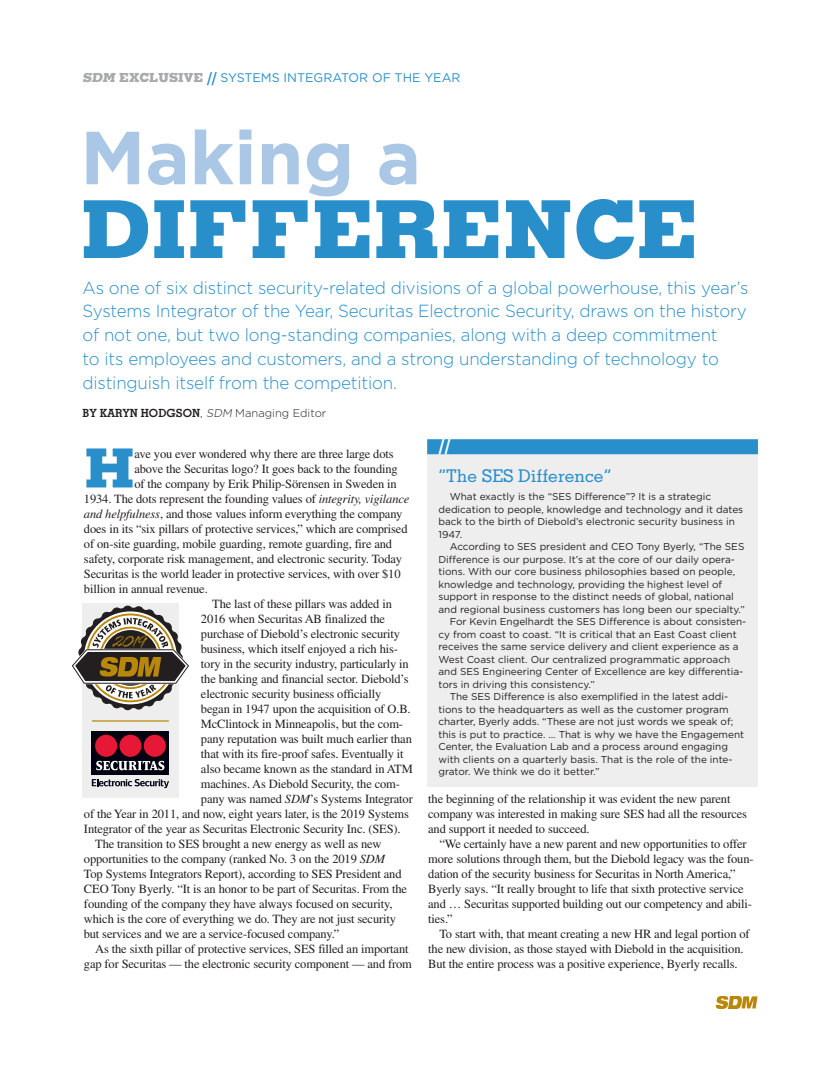
<style>
.page{position:relative;width:840px;height:1065px;background:#fff}
.page>*{position:absolute;margin:0;border:0;box-sizing:border-box;transform-origin:0 0}
.t1{font:800 80px "Memphis";color:#288fca}
.t2{font:700 75px "Gotham";color:#aac7e6}
.t3{font:800 54px "Memphis";color:#288fca}
.t4{font:800 21.25px "Memphis";color:#fff}
.t5{font:300 17.5px/23.8px "Gotham";letter-spacing:-.01em;color:#288fca}
.t6{font:500 17.5px "Memphis";color:#288fca}
.t7{font:15.88px "Water Brush ROB";color:#ba8808}
.t8{font:12.5px/15px "Times";letter-spacing:-.01em;color:#231f20}
.t9{font:12.5px "Gotham";color:#288fca}
.t10{font:300 11.25px "Gotham";color:#231f20}
.t11{font:10px/12.5px "Gotham";color:#231f20}
.s1{font-family:"Memphis";font-weight:800;color:#a8a9ad}
.s2{font-family:"Memphis";font-weight:700;font-size:17.5px}
.s3{font-family:"Memphis";font-weight:700}
.s4{font-style:italic}
</style>
<div class="page">
<svg style="left:716px;top:996px;width:42px;height:12px"></svg>
<div style="left:82px;top:604px;width:97px;height:194px;background:#eeeeef"></div>
<svg style="left:72px;top:606px;width:117px;height:104px"></svg>
<div style="left:92px;top:731px;width:77px;height:44px;background:#010111"></div>
<div style="left:95px;top:735px;width:22px;height:22px;background:#e51836;border-radius:50%"></div>
<div style="left:144px;top:735px;width:22px;height:22px;background:#e51836;border-radius:50%"></div>
<div style="left:119px;top:735px;width:23px;height:22px;background:#e51836;border-radius:50%"></div>
<svg style="left:96px;top:761px;width:68px;height:9px"></svg>
<svg style="left:92px;top:779px;width:77px;height:9px"></svg>
<hr style="left:92px;top:720px;width:77px;height:2px;background:#ba8808">
<div style="left:427px;top:439px;width:331px;height:347px;background:#eeeeef"></div>
<div style="left:427px;top:439px;width:331px;height:15px;background:#288fca"></div>
<p class="t9" style="left:82px;top:71px;width:380px"><span class="s1">SDM EXCLUSIVE</span> <span class="s2">//</span> SYSTEMS INTEGRATOR OF THE YEAR</p>
<h2 class="t2" style="left:80px;top:114px;width:342px">Making a</h2>
<h1 class="t1" style="left:80px;top:178px;width:619px">DIFFERENCE</h1>
<p class="t5" style="left:82px;top:275px;width:668px">As one of six distinct security-related divisions of a global powerhouse, this year’s Systems Integrator of the Year, Securitas Electronic Security, draws on the history of not one, but two long-standing companies, along with a deep commitment<br>to its employees and customers, and a strong understanding of technology to distinguish itself from the competition.</p>
<p class="t10" style="left:82px;top:406px;width:245px"><span class="s3">BY KARYN HODGSON</span>, <span class="s4">SDM</span> Managing Editor</p>
<h3 class="t3" style="left:84px;top:433px;width:53px">H</h3>
<p class="t8" style="left:134px;top:446px;width:261px">ave you ever wondered why there are three large dots</p>
<p class="t8" style="left:134px;top:461px;width:265px">above the Securitas logo? It goes back to the founding</p>
<p class="t8" style="left:134px;top:476px;width:264px">of the company by Erik Philip-Sörensen in Sweden in</p>
<p class="t8" style="left:84px;top:491px;width:327px">1934. The dots represent the founding values of <span class="s4">integrity, vigilance</span></p>
<p class="t8" style="left:84px;top:506px;width:320px"><span class="s4">and helpfulness</span>, and those values inform everything the company</p>
<p class="t8" style="left:84px;top:521px;width:325px">does in its “six pillars of protective services,” which are comprised</p>
<p class="t8" style="left:84px;top:536px;width:310px">of on-site guarding, mobile guarding, remote guarding, fire and</p>
<p class="t8" style="left:84px;top:551px;width:320px">safety, corporate risk management, and electronic security. Today</p>
<p class="t8" style="left:84px;top:566px;width:318px">Securitas is the world leader in protective services, with over $10</p>
<p class="t8" style="left:84px;top:581px;width:125px">billion in annual revenue.</p>
<p class="t8" style="left:212px;top:596px;width:181px">The last of these pillars was added in</p>
<p class="t8" style="left:201px;top:611px;width:186px">2016 when Securitas AB finalized the</p>
<p class="t8" style="left:201px;top:626px;width:201px">purchase of Diebold’s electronic security</p>
<p class="t8" style="left:201px;top:641px;width:199px">business, which itself enjoyed a rich his-</p>
<p class="t8" style="left:201px;top:656px;width:209px">tory in the security industry, particularly in</p>
<p class="t8" style="left:201px;top:671px;width:209px">the banking and financial sector. Diebold’s</p>
<p class="t8" style="left:201px;top:686px;width:182px">electronic security business officially</p>
<p class="t8" style="left:201px;top:701px;width:211px">began in 1947 upon the acquisition of O.B.</p>
<p class="t8" style="left:201px;top:716px;width:204px">McClintock in Minneapolis, but the com-</p>
<p class="t8" style="left:201px;top:731px;width:212px">pany reputation was built much earlier than</p>
<p class="t8" style="left:201px;top:746px;width:204px">that with its fire-proof safes. Eventually it</p>
<p class="t8" style="left:201px;top:761px;width:214px">also became known as the standard in ATM</p>
<p class="t8" style="left:201px;top:776px;width:201px">machines. As Diebold Security, the com-</p>
<p class="t8" style="left:201px;top:791px;width:213px">pany was named <span class="s4">SDM</span>’s Systems Integrator</p>
<p class="t8" style="left:84px;top:806px;width:326px">of the Year in 2011, and now, eight years later, is the 2019 Systems</p>
<p class="t8" style="left:84px;top:821px;width:318px">Integrator of the year as Securitas Electronic Security Inc. (SES).</p>
<p class="t8" style="left:95px;top:836px;width:288px">The transition to SES brought a new energy as well as new</p>
<p class="t8" style="left:84px;top:851px;width:303px">opportunities to the company (ranked No. 3 on the 2019 <span class="s4">SDM</span></p>
<p class="t8" style="left:84px;top:866px;width:319px">Top Systems Integrators Report), according to SES President and</p>
<p class="t8" style="left:84px;top:881px;width:325px">CEO Tony Byerly. “It is an honor to be part of Securitas. From the</p>
<p class="t8" style="left:84px;top:896px;width:310px">founding of the company they have always focused on security,</p>
<p class="t8" style="left:84px;top:911px;width:314px">which is the core of everything we do. They are not just security</p>
<p class="t8" style="left:84px;top:926px;width:257px">but services and we are a service-focused company.”</p>
<p class="t8" style="left:95px;top:941px;width:315px">As the sixth pillar of protective services, SES filled an important</p>
<p class="t8" style="left:84px;top:956px;width:330px">gap for Securitas — the electronic security component — and from</p>
<p class="t7" style="left:114px;top:629px;width:34px">2019</p>
<h3 class="t4" style="left:438px;top:433px;width:13px">//</h3>
<h3 class="t6" style="left:438px;top:465px;width:175px">“The SES Difference”</h3>
<p class="t11" style="left:438px;top:490px;width:306px;text-indent:11px">What exactly is the “SES Difference”? It is a strategic dedication to people, knowledge and technology and it dates back to the birth of Diebold’s electronic security business in 1947.</p>
<p class="t11" style="left:450px;top:540px;width:296px">According to SES president and CEO Tony Byerly, “The SES</p>
<p class="t11" style="left:438px;top:553px;width:298px">Difference is our purpose. It’s at the core of our daily opera-</p>
<p class="t11" style="left:438px;top:565px;width:298px">tions. With our core business philosophies based on people,</p>
<p class="t11" style="left:438px;top:578px;width:285px">knowledge and technology, providing the highest level of</p>
<p class="t11" style="left:438px;top:590px;width:297px">support in response to the distinct needs of global, national</p>
<p class="t11" style="left:438px;top:603px;width:308px">and regional business customers has long been our specialty.”</p>
<p class="t11" style="left:450px;top:615px;width:298px">For Kevin Engelhardt the SES Difference is about consisten-</p>
<p class="t11" style="left:438px;top:628px;width:300px">cy from coast to coast. “It is critical that an East Coast client</p>
<p class="t11" style="left:438px;top:640px;width:302px">receives the same service delivery and client experience as a</p>
<p class="t11" style="left:438px;top:653px;width:293px">West Coast client. Our centralized programmatic approach</p>
<p class="t11" style="left:438px;top:665px;width:306px">and SES Engineering Center of Excellence are key differentia-</p>
<p class="t11" style="left:438px;top:678px;width:158px">tors in driving this consistency.”</p>
<p class="t11" style="left:450px;top:690px;width:280px">The SES Difference is also exemplified in the latest addi-</p>
<p class="t11" style="left:438px;top:703px;width:292px">tions to the headquarters as well as the customer program</p>
<p class="t11" style="left:438px;top:715px;width:296px">charter, Byerly adds. “These are not just words we speak of;</p>
<p class="t11" style="left:438px;top:728px;width:307px">this is put to practice. … That is why we have the Engagement</p>
<p class="t11" style="left:438px;top:740px;width:291px">Center, the Evaluation Lab and a process around engaging</p>
<p class="t11" style="left:438px;top:753px;width:296px">with clients on a quarterly basis. That is the role of the inte-</p>
<p class="t11" style="left:438px;top:765px;width:163px">grator. We think we do it better.”</p>
<p class="t8" style="left:428px;top:791px;width:320px">the beginning of the relationship it was evident the new parent company was interested in making sure SES had all the resources and support it needed to succeed.</p>
<p class="t8" style="left:428px;top:836px;width:327px;text-indent:11px">“We certainly have a new parent and new opportunities to offer more solutions through them, but the Diebold legacy was the foun&shy;dation of the security business for Securitas in North America,” Byerly says. “It really brought to life that sixth protective service and … Securitas supported building out our competency and abili&shy;ties.”</p>
<p class="t8" style="left:428px;top:926px;width:323px;text-indent:11px">To start with, that meant creating a new HR and legal portion of the new division, as those stayed with Diebold in the acquisition.<br>But the entire process was a positive experience, Byerly recalls.</p>
</div>
